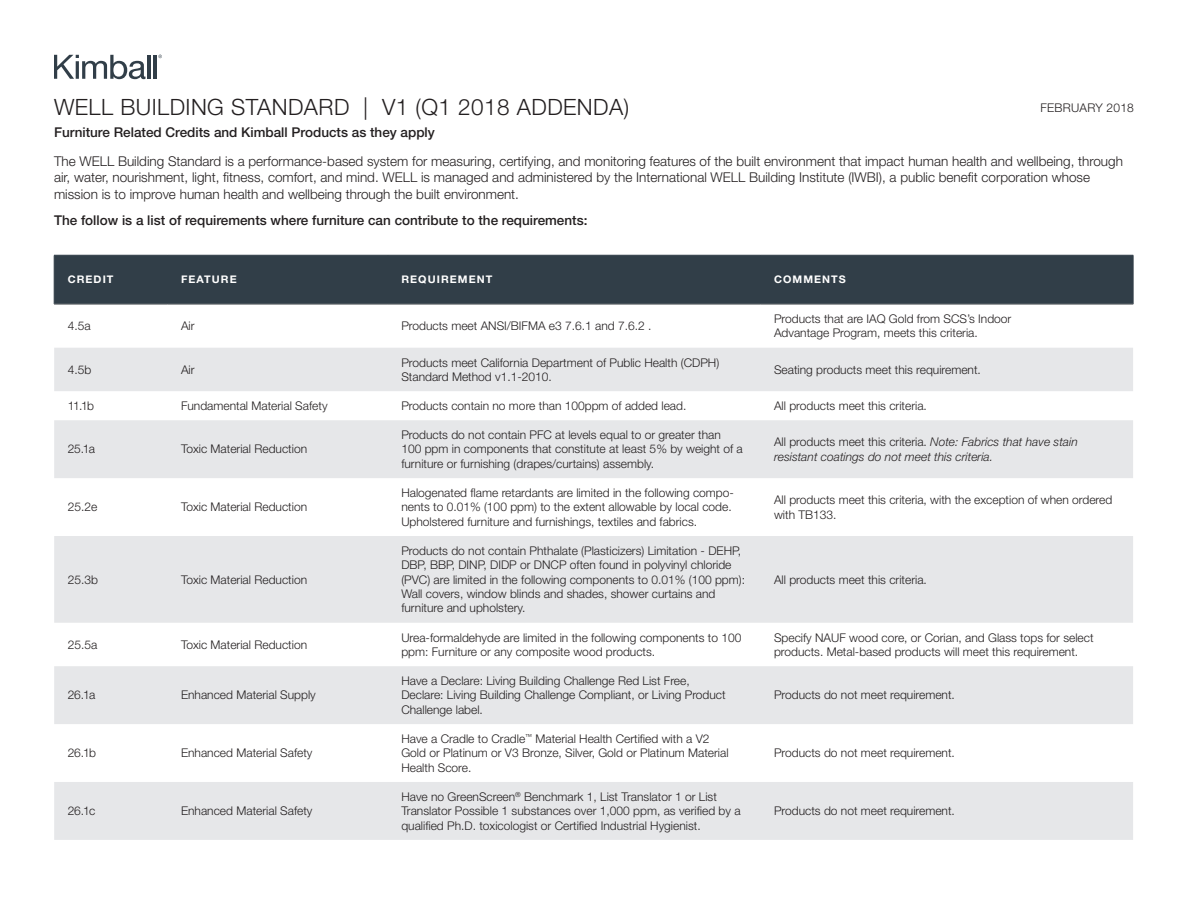
<style>
.page{position:relative;width:1188px;height:918px;background:#fff}
.page>*{position:absolute;margin:0;border:0;box-sizing:border-box;transform-origin:0 0}
.t1{font:300 22.5px "Helvetica Neue LT Std";letter-spacing:.02em;color:#231f20}
.t2{font:300 13.5px/16.2px "Helvetica Neue LT Std";color:#231f20}
.t3{font:500 13.5px "Helvetica Neue LT Std";color:#231f20}
.t4{font:300 12px/14.4px "Helvetica Neue LT Std";color:#231f20}
.t5{font:italic 300 12px/14.4px "Helvetica Neue LT Std";color:#231f20}
.t6{font:300 12px "Helvetica Neue LT Std";letter-spacing:.02em;color:#231f20}
.t7{font:700 10.5px "Helvetica Neue LT Std";letter-spacing:.1em;color:#fff}
.s1{font-style:normal}
</style>
<div class="page">
<svg style="left:54px;top:55px;width:92px;height:24px"></svg>
<hr style="left:147px;top:55px;width:3px;height:24px;background:#313e48">
<hr style="left:154px;top:55px;width:3px;height:24px;background:#313e48">
<svg style="left:158px;top:55px;width:4px;height:3px"></svg>
<div style="left:55px;top:256px;width:1078px;height:48px;background:#313e48"></div>
<svg style="left:54px;top:348px;width:1079px;height:492px;fill:#e6e7e9"></svg>
<div style="left:54px;top:420px;width:1079px;height:58px;background:#e6e7e9"></div>
<hr style="left:54px;top:255px;width:114px;height:1px;background:#313e48">
<hr style="left:54px;top:255px;width:1px;height:49px;background:#313e48">
<hr style="left:168px;top:255px;width:220px;height:1px;background:#313e48">
<hr style="left:167px;top:255px;width:1px;height:49px;background:#313e48">
<hr style="left:388px;top:255px;width:373px;height:1px;background:#313e48">
<hr style="left:388px;top:255px;width:1px;height:49px;background:#313e48">
<hr style="left:761px;top:255px;width:372px;height:1px;background:#313e48">
<hr style="left:760px;top:255px;width:1px;height:49px;background:#313e48">
<hr style="left:1133px;top:255px;width:1px;height:49px;background:#313e48">
<hr style="left:54px;top:304px;width:114px;height:1px;background:#808285">
<hr style="left:168px;top:304px;width:220px;height:1px;background:#808285">
<hr style="left:388px;top:304px;width:373px;height:1px;background:#808285">
<hr style="left:761px;top:304px;width:372px;height:1px;background:#808285">
<p class="t1" style="left:54px;top:93px;width:577px">WELL BUILDING STANDARD | V1 (Q1 2018 ADDENDA)</p>
<p class="t6" style="left:1041px;top:100px;width:95px">FEBRUARY 2018</p>
<p class="t3" style="left:54px;top:124px;width:382px">Furniture Related Credits and Kimball Products as they apply</p>
<p class="t2" style="left:54px;top:153px;width:1070px">The WELL Building Standard is a performance-based system for measuring, certifying, and monitoring features of the built environment that impact human health and wellbeing, through air, water, nourishment, light, fitness, comfort, and mind. WELL is managed and administered by the International WELL Building Institute (IWBI), a public benefit corporation whose mission is to improve human health and wellbeing through the built environment.</p>
<p class="t3" style="left:54px;top:212px;width:535px">The follow is a list of requirements where furniture can contribute to the requirements:</p>
<p class="t7" style="left:68px;top:273px;width:47px">CREDIT</p>
<p class="t7" style="left:181px;top:273px;width:57px">FEATURE</p>
<p class="t7" style="left:401px;top:273px;width:93px">REQUIREMENT</p>
<p class="t7" style="left:774px;top:273px;width:73px">COMMENTS</p>
<p class="t4" style="left:68px;top:319px;width:24px">4.5a</p>
<p class="t4" style="left:181px;top:319px;width:15px">Air</p>
<p class="t4" style="left:401px;top:319px;width:252px">Products meet ANSI/BIFMA e3 7.6.1 and 7.6.2 .</p>
<p class="t4" style="left:774px;top:311px;width:239px">Products that are IAQ Gold from SCS’s Indoor<br>Advantage Program, meets this criteria.</p>
<p class="t4" style="left:68px;top:362px;width:25px">4.5b</p>
<p class="t4" style="left:181px;top:362px;width:15px">Air</p>
<p class="t4" style="left:401px;top:355px;width:319px">Products meet California Department of Public Health (CDPH)<br>Standard Method v1.1-2010.</p>
<p class="t4" style="left:774px;top:362px;width:208px">Seating products meet this requirement.</p>
<p class="t4" style="left:68px;top:398px;width:28px">11.1b</p>
<p class="t4" style="left:181px;top:398px;width:148px">Fundamental Material Safety</p>
<p class="t4" style="left:401px;top:398px;width:286px">Products contain no more than 100ppm of added lead.</p>
<p class="t4" style="left:774px;top:398px;width:154px">All products meet this criteria.</p>
<p class="t4" style="left:68px;top:442px;width:29px">25.1a</p>
<p class="t4" style="left:181px;top:442px;width:128px">Toxic Material Reduction</p>
<p class="t4" style="left:401px;top:427px;width:343px">Products do not contain PFC at levels equal to or greater than<br>100 ppm in components that constitute at least 5% by weight of a furniture or furnishing (drapes/curtains) assembly.</p>
<p class="t5" style="left:774px;top:435px;width:305px"><span class="s1">All products meet this criteria.</span> Note: Fabrics that have stain resistant coatings do not meet this criteria.</p>
<p class="t4" style="left:68px;top:500px;width:31px">25.2e</p>
<p class="t4" style="left:181px;top:500px;width:128px">Toxic Material Reduction</p>
<p class="t4" style="left:68px;top:572px;width:32px">25.3b</p>
<p class="t4" style="left:181px;top:572px;width:128px">Toxic Material Reduction</p>
<p class="t4" style="left:401px;top:485px;width:334px">Halogenated flame retardants are limited in the following compo&shy;nents to 0.01% (100 ppm) to the extent allowable by local code.<br>Upholstered furniture and furnishings, textiles and fabrics.</p>
<p class="t4" style="left:774px;top:492px;width:340px">All products meet this criteria, with the exception of when ordered with TB133.</p>
<p class="t4" style="left:401px;top:543px;width:345px">Products do not contain Phthalate (Plasticizers) Limitation - DEHP, DBP, BBP, DINP, DIDP or DNCP often found in polyvinyl chloride (PVC) are limited in the following components to 0.01% (100 ppm):<br>Wall covers, window blinds and shades, shower curtains and furniture and upholstery.</p>
<p class="t4" style="left:774px;top:572px;width:154px">All products meet this criteria.</p>
<p class="t4" style="left:68px;top:637px;width:31px">25.5a</p>
<p class="t4" style="left:181px;top:637px;width:128px">Toxic Material Reduction</p>
<p class="t4" style="left:401px;top:630px;width:342px">Urea-formaldehyde are limited in the following components to 100 ppm: Furniture or any composite wood products.</p>
<p class="t4" style="left:774px;top:630px;width:321px">Specify NAUF wood core, or Corian, and Glass tops for select products. Metal-based products will meet this requirement.</p>
<p class="t4" style="left:68px;top:688px;width:29px">26.1a</p>
<p class="t4" style="left:181px;top:688px;width:136px">Enhanced Material Supply</p>
<p class="t4" style="left:401px;top:673px;width:326px">Have a Declare: Living Building Challenge Red List Free,<br>Declare: Living Building Challenge Compliant, or Living Product<br>Challenge label.</p>
<p class="t4" style="left:774px;top:688px;width:182px">Products do not meet requirement.</p>
<p class="t4" style="left:68px;top:746px;width:30px">26.1b</p>
<p class="t4" style="left:181px;top:746px;width:133px">Enhanced Material Safety</p>
<p class="t4" style="left:68px;top:804px;width:29px">26.1c</p>
<p class="t4" style="left:181px;top:804px;width:133px">Enhanced Material Safety</p>
<p class="t4" style="left:401px;top:731px;width:329px">Have a Cradle to Cradle<sup>™</sup> Material Health Certified with a V2<br>Gold or Platinum or V3 Bronze, Silver, Gold or Platinum Material<br>Health Score.</p>
<p class="t4" style="left:401px;top:789px;width:341px">Have no GreenScreen<sup>®</sup> Benchmark 1, List Translator 1 or List<br>Translator Possible 1 substances over 1,000 ppm, as verified by a qualified Ph.D. toxicologist or Certified Industrial Hygienist.</p>
<p class="t4" style="left:774px;top:746px;width:182px">Products do not meet requirement.</p>
<p class="t4" style="left:774px;top:804px;width:182px">Products do not meet requirement.</p>
</div>
